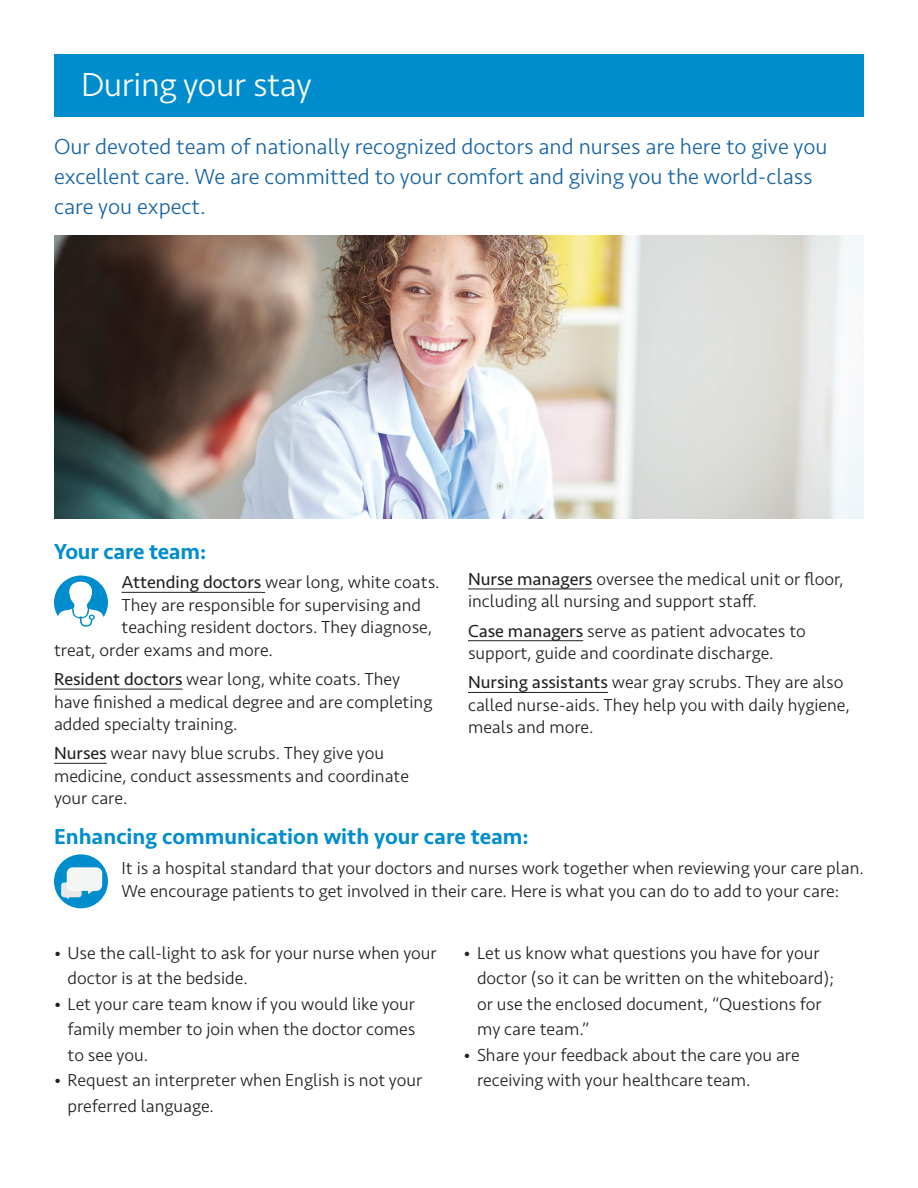
<style>
.page{position:relative;width:918px;height:1188px;background:#fff}
.page>*{position:absolute;margin:0;border:0;box-sizing:border-box;transform-origin:0 0}
.t1{font:300 34.5px "Seravek Basic";letter-spacing:-.01em;color:#fff}
.t2{font:300 22.5px/30px "Seravek Basic";color:#1764a4}
.t3{font:500 22.5px "Seravek Basic";color:#008dce}
.t4{font:300 18px/22.5px "Seravek Basic";color:#231f20}
.s1{font-weight:400}
</style>
<div class="page">
<div style="left:54px;top:54px;width:810px;height:63px;background:#008dce"></div>
<hr style="left:122px;top:592px;width:139px;height:1px;background:#231f20">
<hr style="left:54px;top:689px;width:129px;height:1px;background:#231f20">
<hr style="left:54px;top:763px;width:53px;height:1px;background:#231f20">
<hr style="left:468px;top:589px;width:125px;height:1px;background:#231f20">
<hr style="left:468px;top:640px;width:115px;height:1px;background:#231f20">
<hr style="left:468px;top:692px;width:140px;height:1px;background:#231f20">
<div style="left:54px;top:576px;width:54px;height:52px;background:#008dce;border-radius:50%"></div>
<svg style="left:58px;top:582px;width:46px;height:46px"></svg>
<img style="left:54px;top:236px;width:810px;height:283px">
<div style="left:54px;top:854px;width:54px;height:54px;background:#008dce;border-radius:50%"></div>
<div style="left:61px;top:882px;width:21px;height:15px;background:#e9e9e9;border-radius:3px"></div>
<div style="left:67px;top:868px;width:35px;height:22px;background:#f3f6f4;border-radius:5px"></div>
<div style="left:67px;top:867px;width:35px;height:24px;border:1px solid #fff;border-radius:5px"></div>
<svg style="left:88px;top:889px;width:7px;height:5px"></svg>
<h1 class="t1" style="left:81px;top:65px;width:232px">During your stay</h1>
<p class="t2" style="left:54px;top:132px;width:775px">Our devoted team of nationally recognized doctors and nurses are here to give you excellent care. We are committed to your comfort and giving you the world-class care you expect.</p>
<p class="t3" style="left:54px;top:538px;width:154px">Your care team:</p>
<p class="t4" style="left:122px;top:571px;width:320px"><span class="s1">Attending doctors</span> wear long, white coats.</p>
<p class="t4" style="left:122px;top:593px;width:301px">They are responsible for supervising and</p>
<p class="t4" style="left:122px;top:616px;width:312px">teaching resident doctors. They diagnose,</p>
<p class="t4" style="left:54px;top:638px;width:221px">treat, order exams and more.</p>
<p class="t4" style="left:54px;top:668px;width:380px"><span class="s1">Resident doctors</span> wear long, white coats. They have finished a medical degree and are completing added specialty training.</p>
<p class="t4" style="left:54px;top:742px;width:357px"><span class="s1">Nurses</span> wear navy blue scrubs. They give you medicine, conduct assessments and coordinate your care.</p>
<p class="t4" style="left:468px;top:568px;width:377px"><span class="s1">Nurse managers</span> oversee the medical unit or floor, including all nursing and support staff.</p>
<p class="t4" style="left:468px;top:619px;width:339px"><span class="s1">Case managers</span> serve as patient advocates to support, guide and coordinate discharge.</p>
<p class="t4" style="left:468px;top:671px;width:383px"><span class="s1">Nursing assistants</span> wear gray scrubs. They are also called nurse-aids. They help you with daily hygiene, meals and more.</p>
<p class="t3" style="left:54px;top:823px;width:476px">Enhancing communication with your care team:</p>
<p class="t4" style="left:122px;top:857px;width:744px">It is a hospital standard that your doctors and nurses work together when reviewing your care plan.<br>We encourage patients to get involved in their care. Here is what you can do to add to your care:</p>
<p class="t4" style="left:68px;top:940px;width:371px;line-height:25.5px;text-indent:-14px">• Use the call-light to ask for your nurse when your doctor is at the bedside.</p>
<p class="t4" style="left:68px;top:991px;width:349px;line-height:25.5px;text-align:justify;text-indent:-14px">• Let your care team know if you would like your family member to join when the doctor comes to see you.</p>
<p class="t4" style="left:68px;top:1067px;width:356px;line-height:25.5px;text-indent:-14px">• Request an interpreter when English is not your preferred language.</p>
<p class="t4" style="left:477px;top:940px;width:359px;line-height:25.5px;text-indent:-14px">• Let us know what questions you have for your doctor (so it can be written on the whiteboard); or use the enclosed document, “Questions for my care team.”</p>
<p class="t4" style="left:477px;top:1042px;width:324px;line-height:25.5px;text-indent:-14px">• Share your feedback about the care you are receiving with your healthcare team.</p>
</div>
